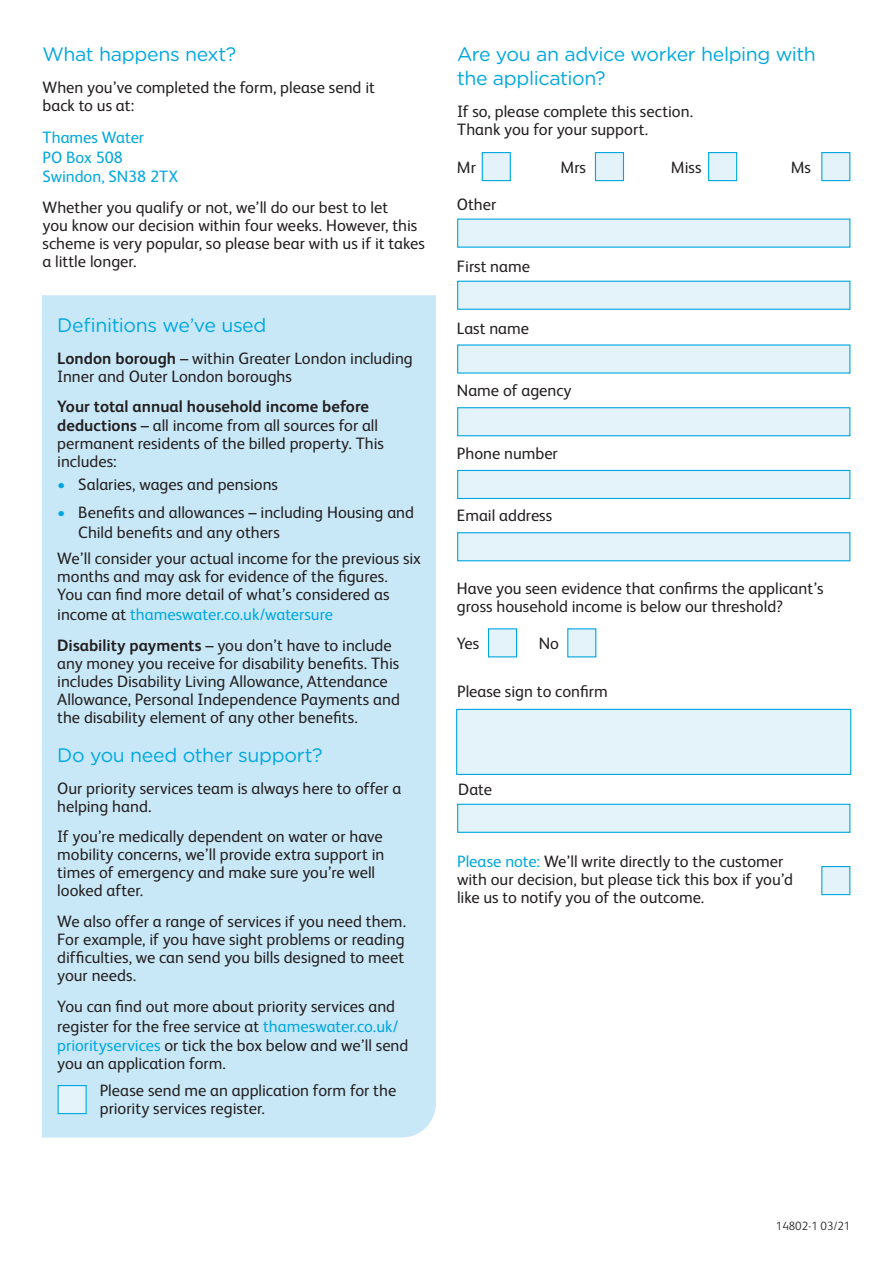
<style>
.page{position:relative;width:893px;height:1263px;background:#fff}
.page>*{position:absolute;margin:0;border:0;box-sizing:border-box;transform-origin:0 0}
.t1{font:19.5px/23.4px "Gotham Rounded";letter-spacing:-.02em;color:#00a7e1}
.t2{font:16.5px/18px "FS Albert";color:#231f20}
.t3{font:16.5px/19.5px "FS Albert";color:#00a7e1}
.t4{font:300 12px "FS Albert";color:#231f20}
.s1{font-weight:700}
.s2{color:#00a7e1}
</style>
<div class="page">
<div style="left:456px;top:709px;width:395px;height:66px;background:#e4f3fa;border:1px solid #00a7e1"></div>
<div style="left:457px;top:281px;width:393px;height:29px;background:#e4f3fa;border:1px solid #00a7e1"></div>
<div style="left:457px;top:219px;width:393px;height:29px;background:#e4f3fa"></div>
<div style="left:457px;top:344px;width:393px;height:30px;background:#e4f3fa"></div>
<div style="left:457px;top:407px;width:393px;height:29px;background:#e4f3fa;border:1px solid #00a7e1"></div>
<div style="left:457px;top:470px;width:393px;height:29px;background:#e4f3fa;border:1px solid #00a7e1"></div>
<div style="left:457px;top:532px;width:393px;height:29px;background:#e4f3fa;border:1px solid #00a7e1"></div>
<div style="left:488px;top:628px;width:29px;height:29px;background:#e4f3fa;border:1px solid #00a7e1"></div>
<div style="left:567px;top:628px;width:29px;height:29px;background:#e4f3fa"></div>
<div style="left:457px;top:804px;width:393px;height:29px;background:#e4f3fa;border:1px solid #00a7e1"></div>
<div style="left:42px;top:295px;width:394px;height:842px;background:#c9e8f7"></div>
<div style="left:58px;top:1085px;width:29px;height:29px;background:#e4f3fa;border:1px solid #00a7e1"></div>
<div style="left:821px;top:866px;width:29px;height:29px;background:#e4f3fa;border:1px solid #00a7e1"></div>
<div style="left:482px;top:152px;width:29px;height:29px;background:#e4f3fa;border:1px solid #00a7e1"></div>
<div style="left:595px;top:152px;width:29px;height:29px;background:#e4f3fa;border:1px solid #00a7e1"></div>
<div style="left:708px;top:152px;width:29px;height:29px;background:#e4f3fa;border:1px solid #00a7e1"></div>
<div style="left:821px;top:152px;width:29px;height:29px;background:#e4f3fa;border:1px solid #00a7e1"></div>
<p class="t1" style="left:43px;top:42px;width:195px">What happens next?</p>
<p class="t2" style="left:43px;top:78px;width:334px">When you’ve completed the form, please send it back to us at:</p>
<p class="t3" style="left:43px;top:127px;width:137px">Thames Water<br>PO Box 508<br>Swindon, SN38 2TX</p>
<p class="t2" style="left:43px;top:198px;width:384px">Whether you qualify or not, we’ll do our best to let<br>you know our decision within four weeks. However, this scheme is very popular, so please bear with us if it takes a little longer.</p>
<p class="t1" style="left:57px;top:312px;width:211px">Definitions we’ve used</p>
<p class="t2" style="left:57px;top:348px;width:357px"><span class="s1">London borough</span> – within Greater London including<br>Inner and Outer London boroughs</p>
<p class="t2" style="left:57px;top:397px;width:328px"><span class="s1">Your total annual household income before deductions</span> – all income from all sources for all permanent residents of the billed property. This includes:</p>
<p class="t2" style="left:57px;top:475px;width:222px"><span class="s2">•</span> Salaries, wages and pensions</p>
<p class="t2" style="left:78px;top:502px;width:337px;line-height:19.5px;text-indent:-21px"><span class="s2">•</span> Benefits and allowances – including Housing and<br>Child benefits and any others</p>
<p class="t2" style="left:57px;top:549px;width:365px">We’ll consider your actual income for the previous six months and may ask for evidence of the figures.<br>You can find more detail of what’s considered as</p>
<p class="t2" style="left:57px;top:598px;width:336px;line-height:30.8px">income at <span class="s2">thameswater.co.uk/watersure<br></span><span class="s1">Disability payments</span> – you don’t have to include</p>
<p class="t2" style="left:57px;top:653px;width:344px">any money you receive for disability benefits. This includes Disability Living Allowance, Attendance Allowance, Personal Independence Payments and the disability element of any other benefits.</p>
<p class="t1" style="left:57px;top:742px;width:267px">Do you need other support?</p>
<p class="t2" style="left:57px;top:778px;width:346px">Our priority services team is always here to offer a helping hand.</p>
<p class="t2" style="left:57px;top:827px;width:329px">If you’re medically dependent on water or have mobility concerns, we’ll provide extra support in times of emergency and make sure you’re well looked after.</p>
<p class="t2" style="left:57px;top:912px;width:350px;text-align:justify">We also offer a range of services if you need them.<br>For example, if you have sight problems or reading difficulties, we can send you bills designed to meet your needs.</p>
<p class="t2" style="left:57px;top:996px;width:353px;line-height:19.5px">You can find out more about priority services and register for the free service at <span class="s2">thameswater.co.uk/ priorityservices</span> or tick the box below and we’ll send</p>
<p class="t2" style="left:100px;top:1049px;width:298px;line-height:26.5px;text-indent:-43px">you an application form.<br>Please send me an application form for the</p>
<p class="t2" style="left:100px;top:1098px;width:167px">priority services register.</p>
<p class="t1" style="left:457px;top:42px;width:360px">Are you an advice worker helping with the application?</p>
<p class="t2" style="left:457px;top:101px;width:238px">If so, please complete this section.<br>Thank you for your support.</p>
<p class="t2" style="left:457px;top:157px;width:21px">Mr</p>
<p class="t2" style="left:560px;top:157px;width:27px">Mrs</p>
<p class="t2" style="left:671px;top:157px;width:32px">Miss</p>
<p class="t2" style="left:791px;top:157px;width:22px">Ms</p>
<p class="t2" style="left:457px;top:194px;width:41px">Other</p>
<p class="t2" style="left:457px;top:256px;width:75px">First name</p>
<p class="t2" style="left:457px;top:319px;width:74px">Last name</p>
<p class="t2" style="left:457px;top:381px;width:116px">Name of agency</p>
<p class="t2" style="left:457px;top:443px;width:102px">Phone number</p>
<p class="t2" style="left:457px;top:505px;width:97px">Email address</p>
<p class="t2" style="left:457px;top:579px;width:368px">Have you seen evidence that confirms the applicant’s gross household income is below our threshold?</p>
<p class="t2" style="left:457px;top:634px;width:24px">Yes</p>
<p class="t2" style="left:539px;top:634px;width:22px">No</p>
<p class="t2" style="left:457px;top:681px;width:152px">Please sign to confirm</p>
<p class="t2" style="left:458px;top:779px;width:35px">Date</p>
<p class="t2" style="left:457px;top:852px;width:337px"><span class="s2">Please note:</span> We’ll write directly to the customer with our decision, but please tick this box if you’d like us to notify you of the outcome.</p>
<p class="t4" style="left:776px;top:1218px;width:76px">14802-1 03/21</p>
</div>
